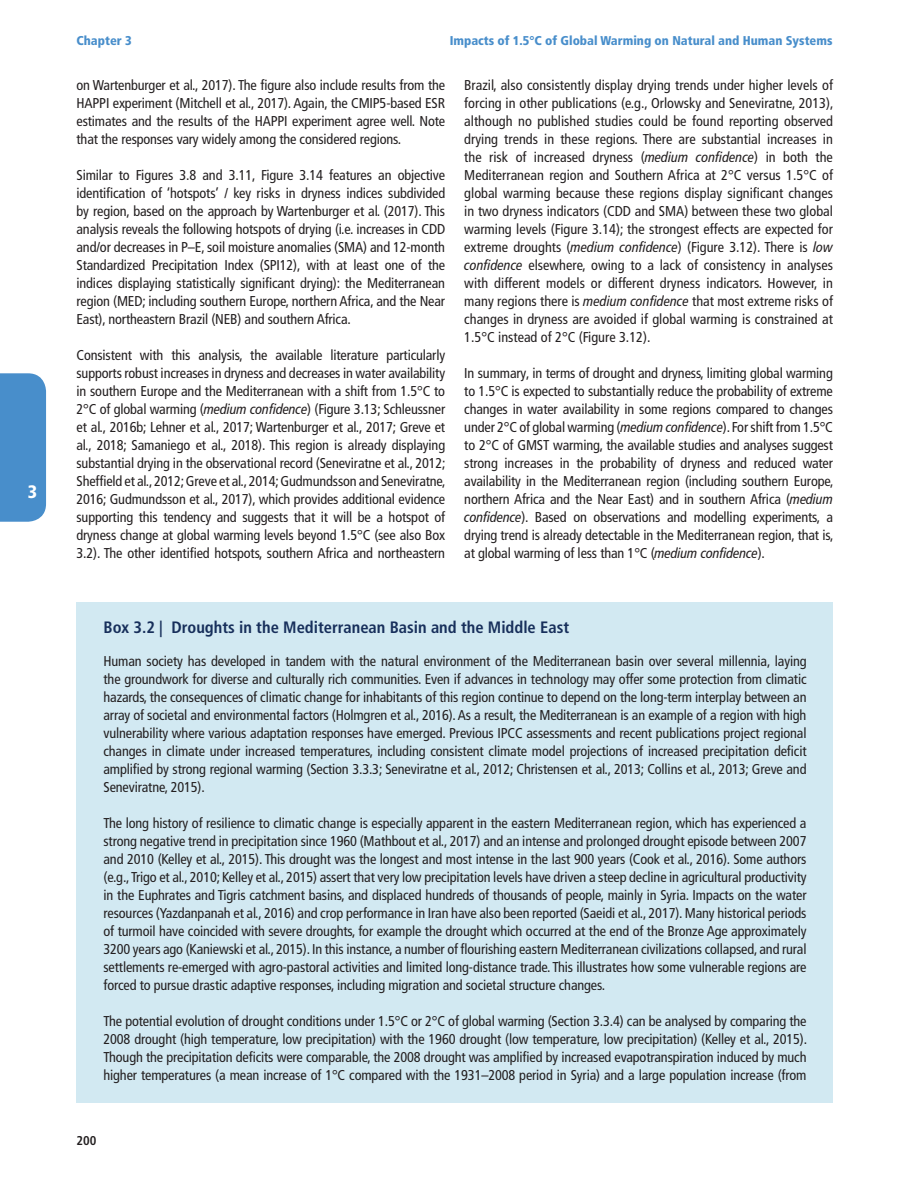
<style>
.page{position:relative;width:918px;height:1188px;background:#fff}
.page>*{position:absolute;margin:0;border:0;box-sizing:border-box;transform-origin:0 0}
.t1{font:900 condensed 18px "Frutiger LT Pro";color:#fff}
.t2{font:700 condensed 16.5px "Frutiger LT Pro";color:#172f5b}
.t3{font:condensed 14.25px/18px "Frutiger LT Pro";letter-spacing:-.01em;color:#231f20;text-align:justify}
.t4{font:900 condensed 12.75px "Frutiger LT Pro";color:#488ecb}
.t5{font:700 condensed 12.75px "Frutiger LT Pro";color:#231f20}
.s1{font-style:italic}
</style>
<div class="page">
<div style="left:0;top:373px;width:46px;height:149px;background:#488ecb"></div>
<div style="left:77px;top:602px;width:756px;height:501px;background:#d2e9f2"></div>
<p class="t1" style="left:28px;top:481px;width:11px">3</p>
<p class="t4" style="left:77px;top:33px;width:57px">Chapter 3</p>
<p class="t4" style="left:450px;top:33px;width:384px">Impacts of 1.5°C of Global Warming on Natural and Human Systems</p>
<p class="t3" style="left:77px;top:76px;width:370px">on Wartenburger et al., 2017). The figure also include results from the HAPPI experiment (Mitchell et al., 2017). Again, the CMIP5-based ESR estimates and the results of the HAPPI experiment agree well. Note that the responses vary widely among the considered regions.</p>
<p class="t3" style="left:77px;top:166px;width:370px">Similar to Figures 3.8 and 3.11, Figure 3.14 features an objective identification of ‘hotspots’ / key risks in dryness indices subdivided by region, based on the approach by Wartenburger et al. (2017). This analysis reveals the following hotspots of drying (i.e. increases in CDD and/or decreases in P–E, soil moisture anomalies (SMA) and 12-month Standardized Precipitation Index (SPI12), with at least one of the indices displaying statistically significant drying): the Mediterranean region (MED; including southern Europe, northern Africa, and the Near East), northeastern Brazil (NEB) and southern Africa.</p>
<p class="t3" style="left:77px;top:346px;width:371px">Consistent with this analysis, the available literature particularly supports robust increases in dryness and decreases in water availability in southern Europe and the Mediterranean with a shift from 1.5°C to 2°C of global warming (<span class="s1">medium confidence</span>) (Figure 3.13; Schleussner et al., 2016b; Lehner et al., 2017; Wartenburger et al., 2017; Greve et al., 2018; Samaniego et al., 2018). This region is already displaying substantial drying in the observational record (Seneviratne et al., 2012; Sheffield et al., 2012; Greve et al., 2014; Gudmundsson and Seneviratne, 2016; Gudmundsson et al., 2017), which provides additional evidence supporting this tendency and suggests that it will be a hotspot of dryness change at global warming levels beyond 1.5°C (see also Box 3.2). The other identified hotspots, southern Africa and northeastern</p>
<p class="t3" style="left:464px;top:76px;width:371px">Brazil, also consistently display drying trends under higher levels of forcing in other publications (e.g., Orlowsky and Seneviratne, 2013), although no published studies could be found reporting observed drying trends in these regions. There are substantial increases in the risk of increased dryness (<span class="s1">medium confidence</span>) in both the Mediterranean region and Southern Africa at 2°C versus 1.5°C of global warming because these regions display significant changes in two dryness indicators (CDD and SMA) between these two global warming levels (Figure 3.14); the strongest effects are expected for extreme droughts (<span class="s1">medium confidence</span>) (Figure 3.12). There is <span class="s1">low confidence</span> elsewhere, owing to a lack of consistency in analyses with different models or different dryness indicators. However, in many regions there is <span class="s1">medium confidence</span> that most extreme risks of changes in dryness are avoided if global warming is constrained at 1.5°C instead of 2°C (Figure 3.12).</p>
<p class="t3" style="left:464px;top:364px;width:371px">In summary, in terms of drought and dryness, limiting global warming to 1.5°C is expected to substantially reduce the probability of extreme changes in water availability in some regions compared to changes under 2°C of global warming (<span class="s1">medium confidence</span>). For shift from 1.5°C to 2°C of GMST warming, the available studies and analyses suggest strong increases in the probability of dryness and reduced water availability in the Mediterranean region (including southern Europe, northern Africa and the Near East) and in southern Africa (<span class="s1">medium confidence</span>). Based on observations and modelling experiments, a drying trend is already detectable in the Mediterranean region, that is, at global warming of less than 1°C (<span class="s1">medium confidence</span>).</p>
<p class="t2" style="left:104px;top:618px;width:467px">Box 3.2 | Droughts in the Mediterranean Basin and the Middle East</p>
<p class="t3" style="left:104px;top:652px;width:705px">Human society has developed in tandem with the natural environment of the Mediterranean basin over several millennia, laying the groundwork for diverse and culturally rich communities. Even if advances in technology may offer some protection from climatic hazards, the consequences of climatic change for inhabitants of this region continue to depend on the long-term interplay between an array of societal and environmental factors (Holmgren et al., 2016). As a result, the Mediterranean is an example of a region with high vulnerability where various adaptation responses have emerged. Previous IPCC assessments and recent publications project regional changes in climate under increased temperatures, including consistent climate model projections of increased precipitation deficit amplified by strong regional warming (Section 3.3.3; Seneviratne et al., 2012; Christensen et al., 2013; Collins et al., 2013; Greve and Seneviratne, 2015).</p>
<p class="t3" style="left:104px;top:814px;width:705px">The long history of resilience to climatic change is especially apparent in the eastern Mediterranean region, which has experienced a strong negative trend in precipitation since 1960 (Mathbout et al., 2017) and an intense and prolonged drought episode between 2007 and 2010 (Kelley et al., 2015). This drought was the longest and most intense in the last 900 years (Cook et al., 2016). Some authors (e.g., Trigo et al., 2010; Kelley et al., 2015) assert that very low precipitation levels have driven a steep decline in agricultural productivity in the Euphrates and Tigris catchment basins, and displaced hundreds of thousands of people, mainly in Syria. Impacts on the water resources (Yazdanpanah et al., 2016) and crop performance in Iran have also been reported (Saeidi et al., 2017). Many historical periods of turmoil have coincided with severe droughts, for example the drought which occurred at the end of the Bronze Age approximately 3200 years ago (Kaniewski et al., 2015). In this instance, a number of flourishing eastern Mediterranean civilizations collapsed, and rural settlements re-emerged with agro-pastoral activities and limited long-distance trade. This illustrates how some vulnerable regions are forced to pursue drastic adaptive responses, including migration and societal structure changes.</p>
<p class="t3" style="left:104px;top:1012px;width:705px">The potential evolution of drought conditions under 1.5°C or 2°C of global warming (Section 3.3.4) can be analysed by comparing the 2008 drought (high temperature, low precipitation) with the 1960 drought (low temperature, low precipitation) (Kelley et al., 2015).<br>Though the precipitation deficits were comparable, the 2008 drought was amplified by increased evapotranspiration induced by much higher temperatures (a mean increase of 1°C compared with the 1931–2008 period in Syria) and a large population increase (from</p>
<p class="t5" style="left:77px;top:1133px;width:21px">200</p>
</div>
